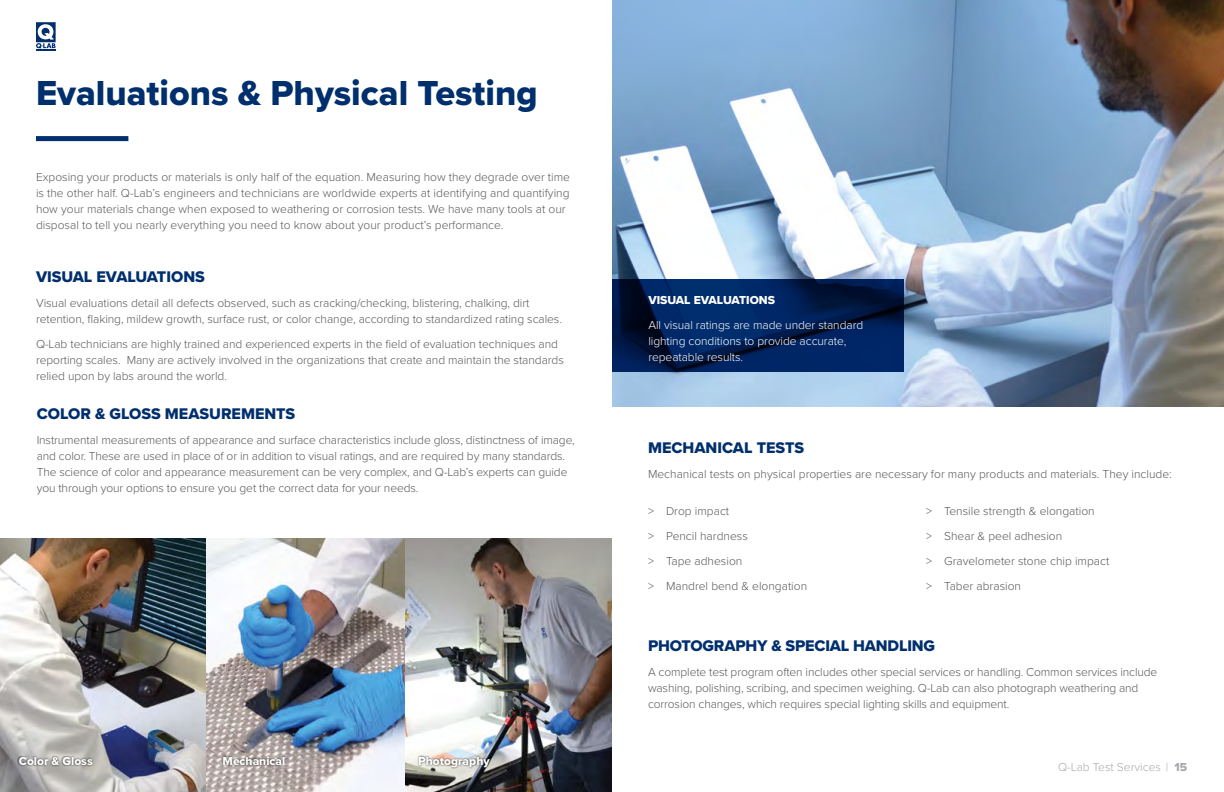
<style>
.page{position:relative;width:1224px;height:792px;background:#fff}
.page>*{position:absolute;margin:0;border:0;box-sizing:border-box;transform-origin:0 0}
.t1{font:36px "Proxima Nova Extrabld";color:#002f6e}
.t2{font:16px "Proxima Nova Extrabld";color:#002f6e}
.t3{font:300 12px/16px "Proxima Nova";letter-spacing:-.005em;color:#58595b}
.t4{font:300 12px/16px "Proxima Nova";letter-spacing:-.005em;color:#fff}
.t5{font:12px "Proxima Nova Extrabld";color:#fff}
.t6{font:300 12px "Proxima Nova";color:#a7a9ac}
.s1{font-family:"Proxima Nova Extrabld";font-weight:400}
</style>
<div class="page">
<svg style="left:36px;top:22px;width:20px;height:28px"></svg>
<div style="left:36px;top:136px;width:92px;height:5px;background:#002f6e"></div>
<img style="left:612px;top:0;width:612px;height:407px">
<img style="left:0;top:538px;width:612px;height:254px">
<div style="left:17px;top:756px;width:77px;height:12px;background:#000;opacity:.75"></div>
<div style="left:222px;top:755px;width:65px;height:13px;background:#000;opacity:.75"></div>
<div style="left:418px;top:756px;width:73px;height:13px;background:#000;opacity:.75"></div>
<svg style="left:612px;top:279px;width:292px;height:93px;background:#001f54"></svg>
<h1 class="t1" style="left:36px;top:67px;width:503px">Evaluations &amp; Physical Testing</h1>
<p class="t3" style="left:36px;top:169px;width:536px">Exposing your products or materials is only half of the equation. Measuring how they degrade over time is the other half. Q-Lab’s engineers and technicians are worldwide experts at identifying and quantifying how your materials change when exposed to weathering or corrosion tests. We have many tools at our disposal to tell you nearly everything you need to know about your product’s performance.</p>
<h2 class="t2" style="left:36px;top:265px;width:170px">VISUAL EVALUATIONS</h2>
<p class="t3" style="left:36px;top:295px;width:528px">Visual evaluations detail all defects observed, such as cracking/checking, blistering, chalking, dirt retention, flaking, mildew growth, surface rust, or color change, according to standardized rating scales.</p>
<p class="t3" style="left:36px;top:336px;width:529px">Q-Lab technicians are highly trained and experienced experts in the field of evaluation techniques and reporting scales. Many are actively involved in the organizations that create and maintain the standards relied upon by labs around the world.</p>
<h2 class="t2" style="left:37px;top:401px;width:260px">COLOR &amp; GLOSS MEASUREMENTS</h2>
<p class="t3" style="left:37px;top:431px;width:540px">Instrumental measurements of appearance and surface characteristics include gloss, distinctness of image, and color. These are used in place of or in addition to visual ratings, and are required by many standards.<br>The science of color and appearance measurement can be very complex, and Q-Lab’s experts can guide you through your options to ensure you get the correct data for your needs.</p>
<h2 class="t2" style="left:648px;top:436px;width:158px">MECHANICAL TESTS</h2>
<p class="t5" style="left:648px;top:291px;width:128px">VISUAL EVALUATIONS</p>
<p class="t4" style="left:648px;top:316px;width:216px">All visual ratings are made under standard lighting conditions to provide accurate, repeatable results.</p>
<p class="t3" style="left:648px;top:465px;width:525px">Mechanical tests on physical properties are necessary for many products and materials. They include:</p>
<p class="t3" style="left:648px;top:498px;width:161px;line-height:25px">&gt; Drop impact<br>&gt; Pencil hardness<br>&gt; Tape adhesion<br>&gt; Mandrel bend &amp; elongation</p>
<p class="t3" style="left:926px;top:498px;width:185px;line-height:25px">&gt; Tensile strength &amp; elongation<br>&gt; Shear &amp; peel adhesion<br>&gt; Gravelometer stone chip impact &gt; Taber abrasion</p>
<p class="t5" style="left:19px;top:752px;width:76px">Color &amp; Gloss</p>
<p class="t5" style="left:222px;top:752px;width:64px">Mechanical</p>
<p class="t5" style="left:418px;top:752px;width:73px">Photography</p>
<h2 class="t2" style="left:648px;top:633px;width:289px">PHOTOGRAPHY &amp; SPECIAL HANDLING</h2>
<p class="t3" style="left:648px;top:663px;width:511px">A complete test program often includes other special services or handling. Common services include washing, polishing, scribing, and specimen weighing. Q-Lab can also photograph weathering and corrosion changes, which requires special lighting skills and equipment.</p>
<p class="t6" style="left:1058px;top:758px;width:131px">Q-Lab Test Services | <span class="s1">15</span></p>
</div>
